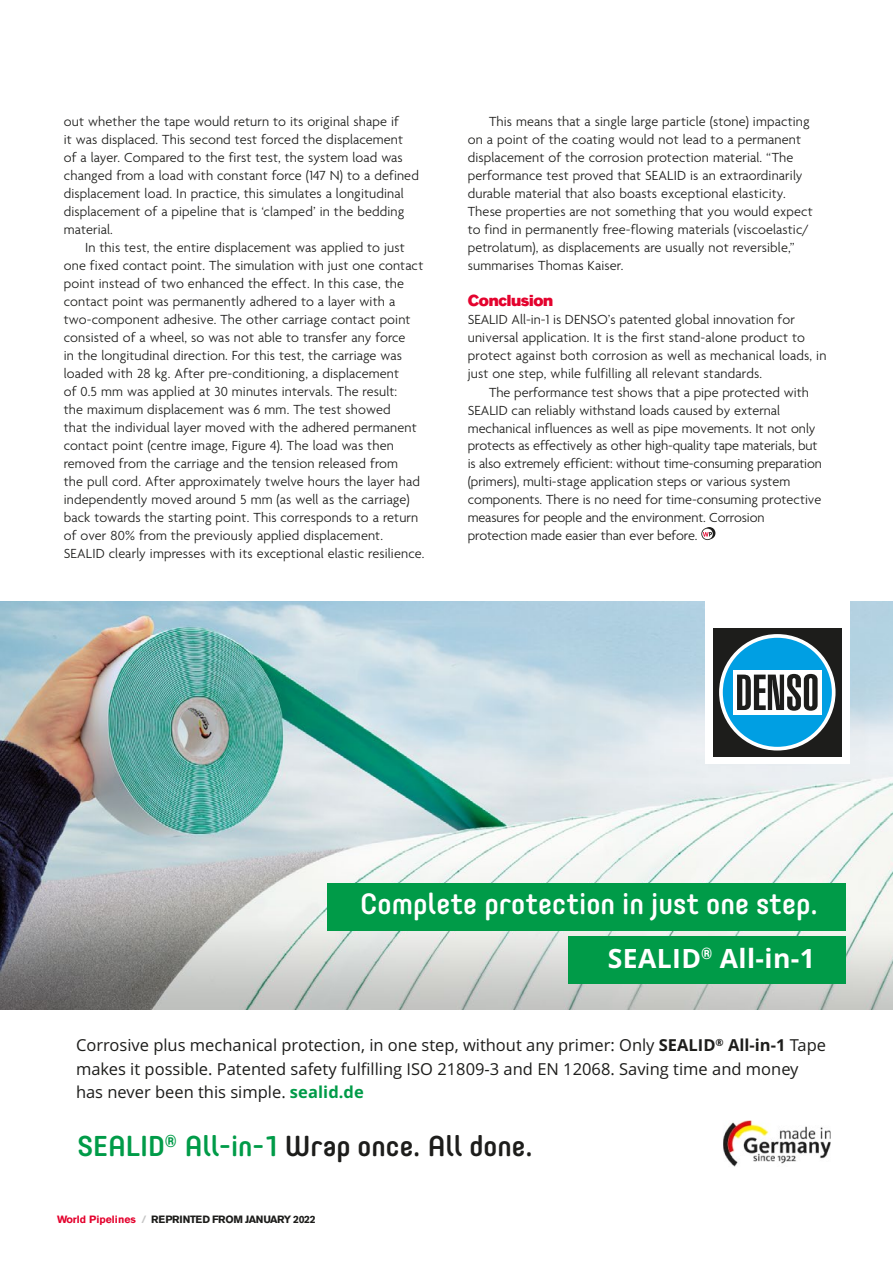
<style>
.page{position:relative;width:893px;height:1263px;background:#fff}
.page>*{position:absolute;margin:0;border:0;box-sizing:border-box;transform-origin:0 0}
.t1{font:500 29.1px "Core Mellow 55";color:#fff}
.t2{font:500 28.5px "Core Mellow 55";color:#1d1d1b}
.t3{font:700 26.55px "Open Sans";letter-spacing:.015em;color:#fff}
.t4{font:16.5px/23.4px "Open Sans";color:#1d1d1b}
.t5{font:15.75px "Volvo Sans Super";letter-spacing:-.02em;color:#e4032e}
.t6{font:300 14.25px/18px "Agenda";letter-spacing:.01em;color:#1d1d1b}
.t7{font:700 10.5px "Volvo Sans";color:#1d1d1b}
.s1{font-weight:700}
.s2{font-weight:700;color:#009b48}
.s3{color:#009b48}
.s4{color:#e4032e}
.s5{color:#c6c6c6}
</style>
<div class="page">
<svg style="left:701px;top:527px;width:14px;height:13px"></svg>
<img style="left:723px;top:1120px;width:108px;height:47px">
<img style="left:0;top:602px;width:893px;height:408px">
<div style="left:327px;top:883px;width:519px;height:48px;background:#009b48"></div>
<div style="left:568px;top:936px;width:278px;height:47px;background:#009b48"></div>
<div style="left:705px;top:602px;width:145px;height:162px;background:#fff"></div>
<div style="left:713px;top:628px;width:128px;height:128px;background:#1d1d1b"></div>
<div style="left:721px;top:636px;width:113px;height:113px;background:#009fe3;border-radius:50%"></div>
<div style="left:719px;top:634px;width:116px;height:116px;border:4px solid #fff;border-radius:50%"></div>
<div style="left:733px;top:670px;width:88px;height:45px;background:#fff"></div>
<svg style="left:737px;top:673px;width:81px;height:38px"></svg>
<p class="t6" style="left:64px;top:113px;width:357px">out whether the tape would return to its original shape if<br>it was displaced. This second test forced the displacement of a layer. Compared to the first test, the system load was changed from a load with constant force (147 N) to a defined displacement load. In practice, this simulates a longitudinal displacement of a pipeline that is ‘clamped’ in the bedding material.</p>
<p class="t6" style="left:64px;top:239px;width:362px;text-indent:21px">In this test, the entire displacement was applied to just one fixed contact point. The simulation with just one contact point instead of two enhanced the effect. In this case, the contact point was permanently adhered to a layer with a two-component adhesive. The other carriage contact point consisted of a wheel, so was not able to transfer any force<br>in the longitudinal direction. For this test, the carriage was loaded with 28 kg. After pre-conditioning, a displacement<br>of 0.5 mm was applied at 30 minutes intervals. The result:<br>the maximum displacement was 6 mm. The test showed<br>that the individual layer moved with the adhered permanent contact point (centre image, Figure 4). The load was then removed from the carriage and the tension released from<br>the pull cord. After approximately twelve hours the layer had independently moved around 5 mm (as well as the carriage) back towards the starting point. This corresponds to a return of over 80% from the previously applied displacement.<br>SEALID clearly impresses with its exceptional elastic resilience.</p>
<p class="t6" style="left:468px;top:113px;width:347px;text-indent:21px">This means that a single large particle (stone) impacting on a point of the coating would not lead to a permanent displacement of the corrosion protection material. “The performance test proved that SEALID is an extraordinarily durable material that also boasts exceptional elasticity.<br>These properties are not something that you would expect to find in permanently free-flowing materials (viscoelastic/ petrolatum), as displacements are usually not reversible,” summarises Thomas Kaiser.</p>
<p class="t5" style="left:468px;top:291px;width:87px">Conclusion</p>
<p class="t6" style="left:468px;top:311px;width:360px">SEALID All-in-1 is DENSO’s patented global innovation for universal application. It is the first stand-alone product to protect against both corrosion as well as mechanical loads, in just one step, while fulfilling all relevant standards.</p>
<p class="t6" style="left:468px;top:384px;width:356px;text-indent:21px">The performance test shows that a pipe protected with SEALID can reliably withstand loads caused by external mechanical influences as well as pipe movements. It not only protects as effectively as other high-quality tape materials, but is also extremely efficient: without time-consuming preparation (primers), multi-stage application steps or various system components. There is no need for time-consuming protective measures for people and the environment. Corrosion protection made easier than ever before.</p>
<h1 class="t1" style="left:360px;top:882px;width:460px">Complete protection in just one step.</h1>
<h3 class="t3" style="left:608px;top:939px;width:209px">SEALID<sup>®</sup> All-in-1</h3>
<p class="t4" style="left:76px;top:1033px;width:752px">Corrosive plus mechanical protection, in one step, without any primer: Only <span class="s1">SEALID</span><sup>®</sup> <span class="s1">All-in-1</span> Tape makes it possible. Patented safety fulfilling ISO 21809-3 and EN 12068. Saving time and money has never been this simple. <span class="s2">sealid.de</span></p>
<h2 class="t2" style="left:77px;top:1124px;width:457px"><span class="s3">SEALID</span><sup>®</sup> <span class="s3">All-in-1</span> Wrap once. All done.</h2>
<p class="t7" style="left:57px;top:1213px;width:260px"><span class="s4">World Pipelines</span> <span class="s5">/</span> REPRINTED FROM JANUARY 2022</p>
</div>
